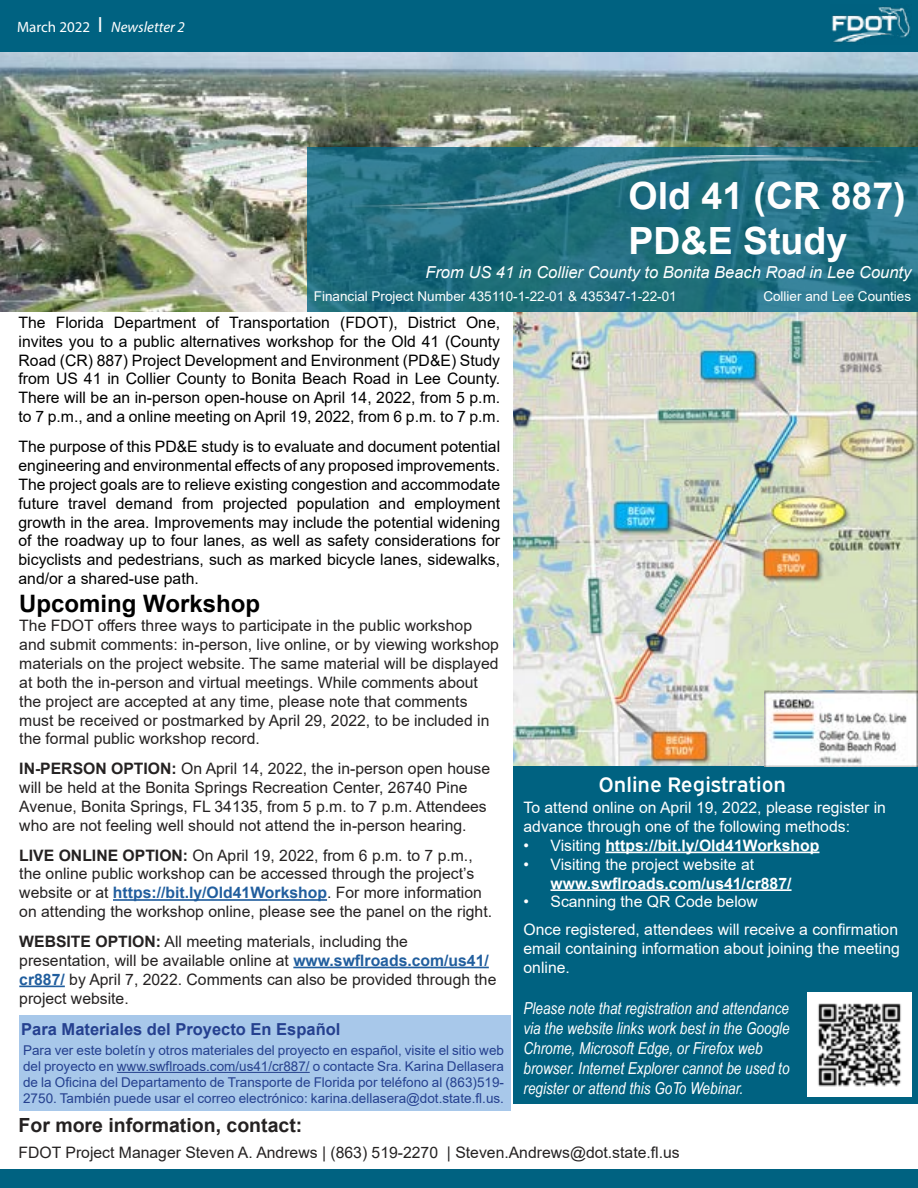
<style>
.page{position:relative;width:918px;height:1188px;background:#fff}
.page>*{position:absolute;margin:0;border:0;box-sizing:border-box;transform-origin:0 0}
.t1{font:700 37.5px/45px "Arial";color:#fff}
.t2{font:700 24px "Arial";color:#000}
.t3{font:21px "Expressway Sb";color:#fff}
.t4{font:700 19.5px "Arial";color:#252222}
.t5{font:italic 16.5px/19.8px "Arial Narrow";color:#fff}
.t6{font:italic 16.5px "Arial";color:#fff}
.t7{font:700 16.5px "Arial";color:#25408f}
.t8{font:15.75px/18.9px "Arial";color:#252222}
.t9{font:15.75px/18.9px "Arial";color:#000;text-align:justify}
.t10{font:15.75px/18.9px "Arial";color:#fff}
.t11{font:700 15.75px "Arial";color:#fff}
.t12{font:italic 15px "Myriad Pro";color:#fff}
.t13{font:13.5px/16.2px "Arial";color:#25408f;text-align:justify}
.t14{font:13.5px "Arial";color:#fff}
.s1{font-style:normal}
.s2{font-style:normal;font-size:21px}
.s3{font-weight:700}
.s4{font-weight:700;color:#215e9e}
.s5{color:#26418d}
.s6{font-weight:400}
</style>
<div class="page">
<img style="left:514px;top:311px;width:404px;height:455px">
<div style="left:0;top:1169px;width:918px;height:19px;background:#006281"></div>
<img style="left:0;top:52px;width:918px;height:259px">
<div style="left:0;top:0;width:918px;height:52px;background:#006281"></div>
<svg style="left:307px;top:147px;width:611px;height:164px;fill:#1f6e7c"></svg>
<img style="left:831px;top:6px;width:80px;height:37px">
<img style="left:344px;top:155px;width:540px;height:54px">
<hr style="left:113px;top:899px;width:214px;height:2px;background:#215e9e">
<hr style="left:293px;top:967px;width:196px;height:1px;background:#215e9e">
<hr style="left:19px;top:986px;width:46px;height:1px;background:#215e9e">
<div style="left:514px;top:766px;width:404px;height:338px;background:#006281"></div>
<hr style="left:605px;top:852px;width:214px;height:1px;background:#fff">
<hr style="left:551px;top:889px;width:241px;height:2px;background:#fff">
<img style="left:765px;top:691px;width:153px;height:75px">
<img style="left:808px;top:992px;width:104px;height:104px">
<div style="left:19px;top:1015px;width:492px;height:95px;background:#a8c8ea"></div>
<hr style="left:117px;top:1072px;width:193px;height:1px;background:#26418d">
<p class="t12" style="left:17px;top:18px;width:169px"><span class="s1">March 2022</span> <span class="s2">l</span> Newsletter 2</p>
<h1 class="t1" style="left:629px;top:174px;width:279px">Old 41 (CR 887)<br>PD&amp;E Study</h1>
<p class="t6" style="left:425px;top:261px;width:488px">From US 41 in Collier County to Bonita Beach Road in Lee County</p>
<p class="t14" style="left:763px;top:287px;width:149px">Collier and Lee Counties</p>
<p class="t9" style="left:19px;top:313px;width:483px">The Florida Department of Transportation (FDOT), District One, invites you to a public alternatives workshop for the Old 41 (County Road (CR) 887) Project Development and Environment (PD&amp;E) Study from US 41 in Collier County to Bonita Beach Road in Lee County.<br>There will be an in-person open-house on April 14, 2022, from 5 p.m. to 7 p.m., and a online meeting on April 19, 2022, from 6 p.m. to 7 p.m.</p>
<p class="t9" style="left:19px;top:437px;width:483px">The purpose of this PD&amp;E study is to evaluate and document potential engineering and environmental effects of any proposed improvements.<br>The project goals are to relieve existing congestion and accommodate future travel demand from projected population and employment growth in the area. Improvements may include the potential widening of the roadway up to four lanes, as well as safety considerations for bicyclists and pedestrians, such as marked bicycle lanes, sidewalks, and/or a shared-use path.</p>
<p class="t14" style="left:314px;top:287px;width:364px">Financial Project Number 435110-1-22-01 &amp; 435347-1-22-01</p>
<h2 class="t2" style="left:19px;top:587px;width:242px">Upcoming Workshop</h2>
<p class="t8" style="left:19px;top:616px;width:481px">The FDOT offers three ways to participate in the public workshop and submit comments: in-person, live online, or by viewing workshop materials on the project website. The same material will be displayed at both the in-person and virtual meetings. While comments about the project are accepted at any time, please note that comments must be received or postmarked by April 29, 2022, to be included in the formal public workshop record.</p>
<p class="t8" style="left:19px;top:759px;width:472px"><span class="s3">IN-PERSON OPTION:</span> On April 14, 2022, the in-person open house will be held at the Bonita Springs Recreation Center, 26740 Pine Avenue, Bonita Springs, FL 34135, from 5 p.m. to 7 p.m. Attendees who are not feeling well should not attend the in-person hearing.</p>
<p class="t8" style="left:19px;top:845px;width:474px"><span class="s3">LIVE ONLINE OPTION:</span> On April 19, 2022, from 6 p.m. to 7 p.m., the online public workshop can be accessed through the project’s website or at <span class="s4">https://bit.ly/Old41Workshop</span>. For more information on attending the workshop online, please see the panel on the right.</p>
<p class="t8" style="left:19px;top:932px;width:479px"><span class="s3">WEBSITE OPTION:</span> All meeting materials, including the presentation, will be available online at <span class="s4">www.swflroads.com/us41/ cr887/</span> by April 7, 2022. Comments can also be provided through the project website.</p>
<p class="t7" style="left:21px;top:1017px;width:321px">Para Materiales del Proyecto En Español</p>
<p class="t13" style="left:23px;top:1042px;width:482px">Para ver este boletín y otros materiales del proyecto en español, visite el sitio web del proyecto en <span class="s5">www.swflroads.com/us41/cr887/</span> o contacte Sra. Karina Dellasera de la Oficina del Departamento de Transporte de Florida por teléfono al (863)519- 2750. También puede usar el correo electrónico: karina.dellasera@dot.state.fl.us.</p>
<h3 class="t3" style="left:598px;top:768px;width:189px">Online Registration</h3>
<p class="t10" style="left:524px;top:798px;width:364px">To attend online on April 19, 2022, please register in advance through one of the following methods:</p>
<p class="t11" style="left:524px;top:834px;width:297px"><span class="s6">• Visiting</span> https://bit.ly/Old41Workshop</p>
<p class="t10" style="left:524px;top:855px;width:232px">• Visiting the project website at</p>
<p class="t11" style="left:551px;top:872px;width:243px">www.swflroads.com/us41/cr887/</p>
<p class="t10" style="left:524px;top:888px;width:376px;line-height:27.9px">• Scanning the QR Code below<br>Once registered, attendees will receive a confirmation</p>
<p class="t10" style="left:524px;top:939px;width:378px">email containing information about joining the meeting online.</p>
<p class="t5" style="left:524px;top:998px;width:268px">Please note that registration and attendance via the website links work best in the Google Chrome, Microsoft Edge, or Firefox web browser. Internet Explorer cannot be used to register or attend this GoTo Webinar.</p>
<p class="t4" style="left:19px;top:1112px;width:285px">For more information, contact:</p>
<p class="t8" style="left:19px;top:1143px;width:663px">FDOT Project Manager Steven A. Andrews | (863) 519-2270 | Steven.Andrews@dot.state.fl.us</p>
</div>
